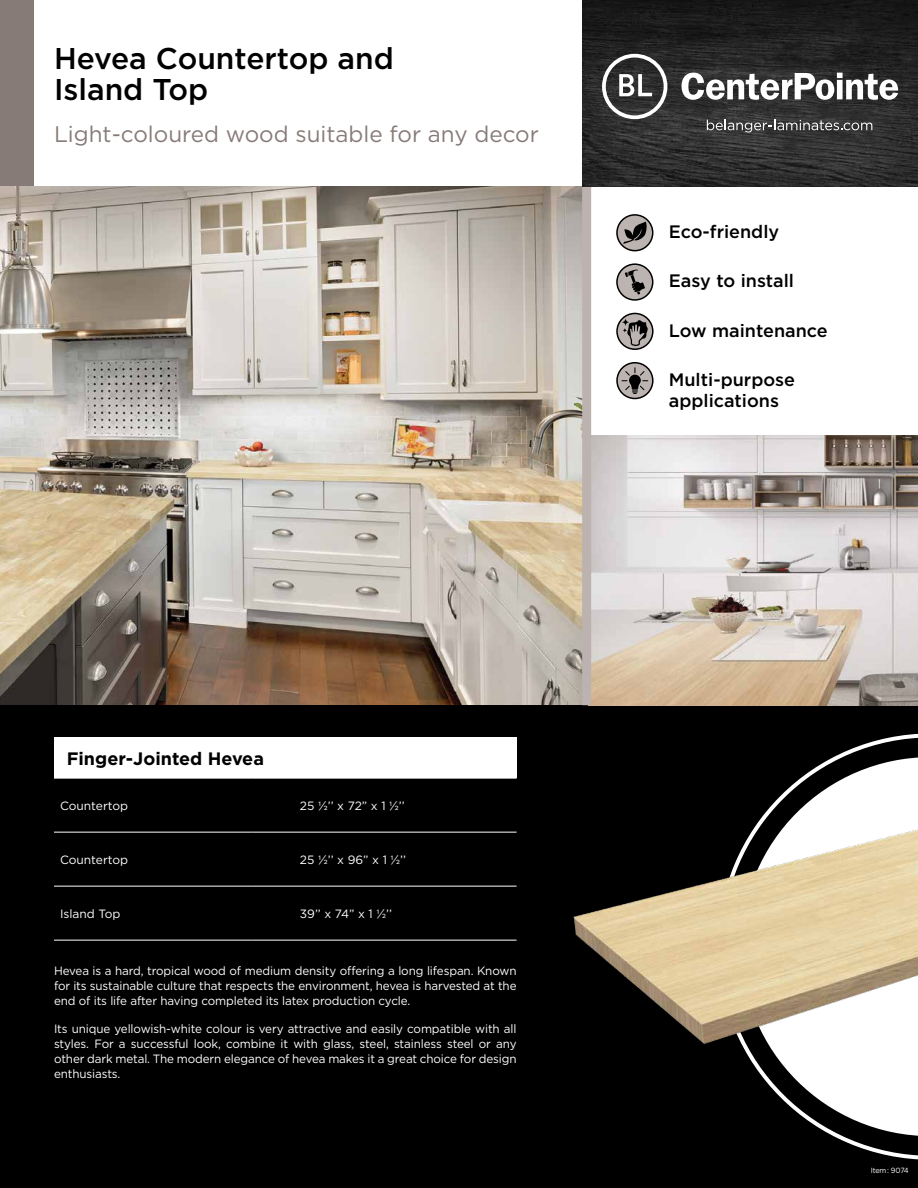
<style>
.page{position:relative;width:918px;height:1188px;background:#fff}
.page>*{position:absolute;margin:0;border:0;box-sizing:border-box;transform-origin:0 0}
.t1{font:500 30px/31.5px "Gotham";color:#000}
.t2{font:22.5px "Gotham";color:#877b77}
.t3{font:500 18px/21px "Gotham";color:#000}
.t4{font:700 18px "Gotham";color:#000}
.t5{font:12px/15px "Gotham";letter-spacing:-.01em;color:#fff;text-align:justify}
.t6{font:7.5px "Gotham";letter-spacing:-.025em;color:#fff}
.s1{font-family:"Filson Pro"}
</style>
<div class="page">
<div style="left:0;top:0;width:33px;height:186px;background:#877b77"></div>
<img style="left:0;top:186px;width:582px;height:519px">
<div style="left:0;top:705px;width:918px;height:483px;background:#000"></div>
<svg style="left:833px;top:733px;width:85px;height:427px"></svg>
<svg style="left:754px;top:757px;width:164px;height:379px;fill:#fff"></svg>
<img style="left:573px;top:828px;width:345px;height:237px">
<img style="left:591px;top:435px;width:327px;height:270px">
<div style="left:582px;top:186px;width:9px;height:519px;background:#bcb3b0"></div>
<svg style="left:617px;top:215px;width:36px;height:36px"></svg>
<div style="left:616px;top:214px;width:37px;height:37px;border:2px solid #000;border-radius:50%"></div>
<svg style="left:623px;top:222px;width:24px;height:22px"></svg>
<svg style="left:617px;top:313px;width:36px;height:36px"></svg>
<div style="left:616px;top:313px;width:38px;height:37px;border:2px solid #000;border-radius:50%"></div>
<svg style="left:623px;top:318px;width:26px;height:28px"></svg>
<svg style="left:617px;top:264px;width:36px;height:36px"></svg>
<div style="left:616px;top:263px;width:37px;height:38px;border:2px solid #000;border-radius:50%"></div>
<svg style="left:625px;top:270px;width:20px;height:25px"></svg>
<svg style="left:617px;top:363px;width:36px;height:36px"></svg>
<div style="left:616px;top:362px;width:38px;height:37px;border:2px solid #000;border-radius:50%"></div>
<svg style="left:622px;top:367px;width:26px;height:27px"></svg>
<div style="left:54px;top:738px;width:463px;height:40px;background:#fff"></div>
<hr style="left:54px;top:778px;width:199px;height:1px;background:#fff">
<hr style="left:253px;top:778px;width:264px;height:1px;background:#fff">
<hr style="left:54px;top:832px;width:199px;height:1px;background:#fff">
<hr style="left:253px;top:832px;width:264px;height:1px;background:#fff">
<hr style="left:54px;top:886px;width:199px;height:1px;background:#fff">
<hr style="left:253px;top:886px;width:264px;height:1px;background:#fff">
<hr style="left:54px;top:940px;width:199px;height:1px;background:#fff">
<hr style="left:253px;top:940px;width:264px;height:1px;background:#fff">
<img style="left:582px;top:0;width:336px;height:186px">
<svg style="left:602px;top:54px;width:65px;height:65px"></svg>
<svg style="left:707px;top:120px;width:165px;height:12px;background:#626262"></svg>
<svg style="left:682px;top:73px;width:216px;height:27px"></svg>
<h1 class="t1" style="left:54px;top:42px;width:341px">Hevea Countertop and<br>Island Top</h1>
<h2 class="t2" style="left:54px;top:122px;width:486px">Light-coloured wood suitable for any decor</h2>
<h3 class="t3" style="left:669px;top:221px;width:112px">Eco-friendly</h3>
<h3 class="t3" style="left:669px;top:270px;width:127px">Easy to install</h3>
<h3 class="t3" style="left:669px;top:320px;width:160px">Low maintenance</h3>
<h3 class="t3" style="left:669px;top:369px;width:128px">Multi-purpose applications</h3>
<h3 class="t4" style="left:67px;top:749px;width:199px">Finger-Jointed Hevea</h3>
<p class="t5" style="left:60px;top:798px;width:70px">Countertop</p>
<p class="t5" style="left:300px;top:798px;width:106px">25 <span class="s1">½</span>’’ x 72” x 1 <span class="s1">½</span>’’</p>
<p class="t5" style="left:60px;top:852px;width:70px">Countertop</p>
<p class="t5" style="left:300px;top:852px;width:108px">25 <span class="s1">½</span>’’ x 96” x 1 <span class="s1">½</span>’’</p>
<p class="t5" style="left:60px;top:906px;width:62px">Island Top</p>
<p class="t5" style="left:300px;top:906px;width:94px">39’’ x 74” x 1 <span class="s1">½</span>’’</p>
<p class="t5" style="left:54px;top:963px;width:464px">Hevea is a hard, tropical wood of medium density offering a long lifespan. Known for its sustainable culture that respects the environment, hevea is harvested at the end of its life after having completed its latex production cycle.</p>
<p class="t5" style="left:54px;top:1021px;width:464px">Its unique yellowish-white colour is very attractive and easily compatible with all styles. For a successful look, combine it with glass, steel, stainless steel or any other dark metal. The modern elegance of hevea makes it a great choice for design enthusiasts.</p>
<p class="t6" style="left:871px;top:1166px;width:39px">Item: 9074</p>
</div>
